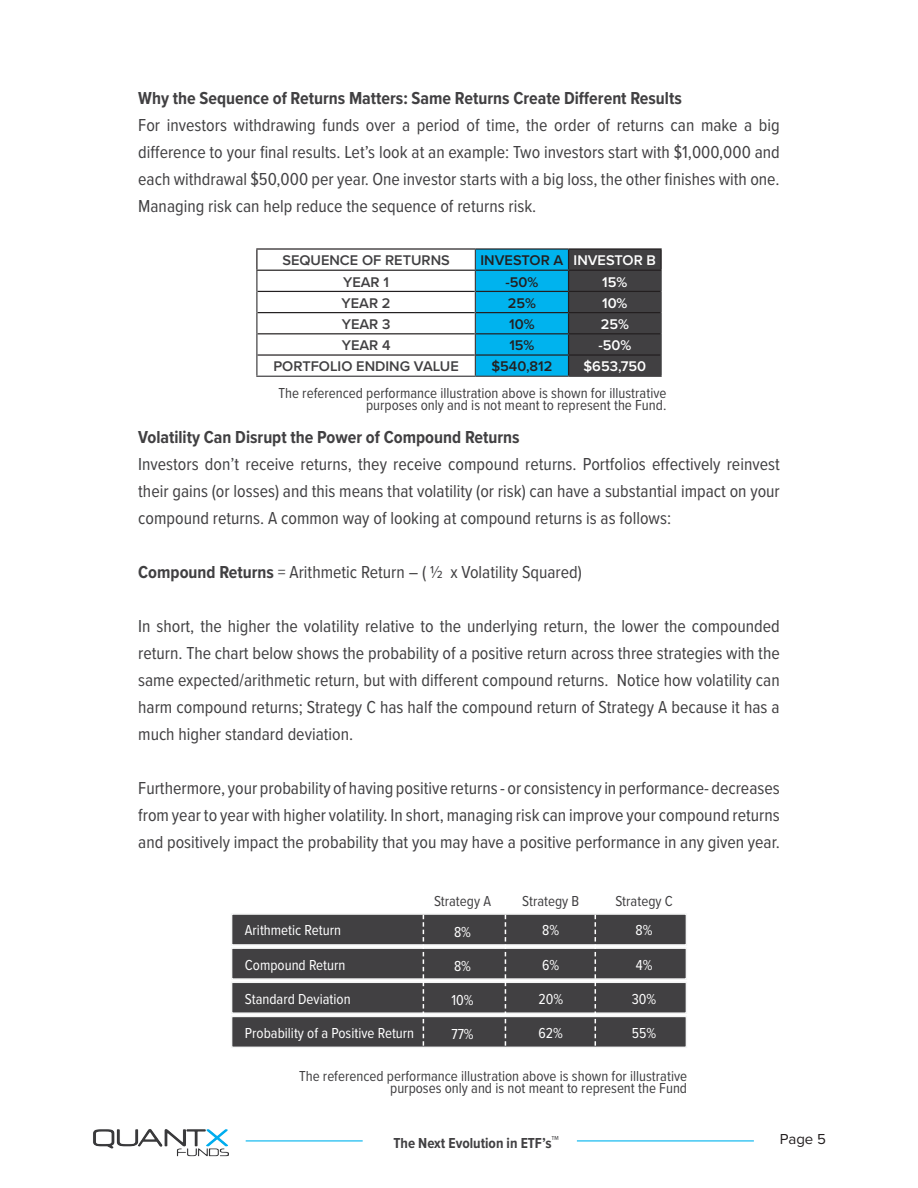
<style>
.page{position:relative;width:918px;height:1188px;background:#fff}
.page>*{position:absolute;margin:0;border:0;box-sizing:border-box;transform-origin:0 0}
.t1{font:18px/27px "Proxima Nova Cond";color:#414042;text-align:justify}
.t2{font:700 18px "Proxima Nova Cond";color:#414042}
.t3{font:15px/12px "Proxima Nova Cond";color:#414042;text-align:right}
.t4{font:15px "Proxima Nova Cond";color:#fff}
.t5{font:700 15px "Proxima Nova Cond";color:#414042}
.t6{font:15px "Proxima Nova";color:#231f20}
.t7{font:600 14.55px "Proxima Nova";color:#414042}
.t8{font:600 14.55px "Proxima Nova";color:#231f20}
.t9{font:600 14.55px "Proxima Nova";color:#fff}
.s1{font-weight:700}
.s2{font-size:18px}
</style>
<div class="page">
<img style="left:93px;top:1129px;width:135px;height:28px">
<hr style="left:246px;top:1140px;width:117px;height:1px;background:#00b3ee">
<hr style="left:577px;top:1140px;width:177px;height:1px;background:#00b3ee">
<hr style="left:257px;top:291px;width:218px;height:1px;background:#231f20">
<hr style="left:257px;top:312px;width:218px;height:1px;background:#231f20">
<hr style="left:257px;top:333px;width:218px;height:1px;background:#231f20">
<hr style="left:257px;top:354px;width:218px;height:2px;background:#231f20">
<hr style="left:256px;top:376px;width:219px;height:1px;background:#414042">
<hr style="left:475px;top:376px;width:94px;height:1px;background:#414042">
<hr style="left:569px;top:376px;width:93px;height:1px;background:#414042">
<hr style="left:256px;top:248px;width:219px;height:2px;background:#231f20">
<svg style="left:256px;top:250px;width:1px;height:126px"></svg>
<hr style="left:475px;top:248px;width:94px;height:2px;background:#231f20">
<hr style="left:569px;top:248px;width:93px;height:2px;background:#231f20">
<svg style="left:475px;top:249px;width:187px;height:127px;background:#217490"></svg>
<hr style="left:256px;top:270px;width:219px;height:1px;background:#231f20">
<hr style="left:475px;top:270px;width:94px;height:1px;background:#231f20">
<hr style="left:569px;top:270px;width:93px;height:1px;background:#231f20">
<div style="left:231px;top:947px;width:456px;height:33px;background:#414042;border:2px solid #f4f5f5"></div>
<div style="left:231px;top:1016px;width:456px;height:32px;background:#414042;border:2px solid #f4f5f5"></div>
<div style="left:231px;top:913px;width:456px;height:33px;background:#414042;border:2px solid #f4f5f5"></div>
<div style="left:231px;top:982px;width:456px;height:32px;background:#414042;border:2px solid #f4f5f5"></div>
<svg style="left:423px;top:915px;width:1px;height:131px"></svg>
<svg style="left:595px;top:915px;width:1px;height:131px"></svg>
<svg style="left:505px;top:915px;width:1px;height:131px"></svg>
<p class="t2" style="left:138px;top:87px;width:545px">Why the Sequence of Returns Matters: Same Returns Create Different Results</p>
<p class="t1" style="left:138px;top:112px;width:643px">For investors withdrawing funds over a period of time, the order of returns can make a big difference to your final results. Let’s look at an example: Two investors start with $1,000,000 and each withdrawal $50,000 per year. One investor starts with a big loss, the other finishes with one.<br>Managing risk can help reduce the sequence of returns risk.</p>
<p class="t7" style="left:282px;top:252px;width:169px">SEQUENCE OF RETURNS</p>
<p class="t8" style="left:481px;top:252px;width:84px">INVESTOR A</p>
<p class="t9" style="left:574px;top:252px;width:84px">INVESTOR B</p>
<p class="t7" style="left:343px;top:273px;width:47px">YEAR 1</p>
<p class="t8" style="left:505px;top:273px;width:34px">-50%</p>
<p class="t9" style="left:602px;top:273px;width:27px">15%</p>
<p class="t7" style="left:342px;top:294px;width:51px">YEAR 2</p>
<p class="t8" style="left:508px;top:294px;width:30px">25%</p>
<p class="t9" style="left:602px;top:294px;width:27px">10%</p>
<p class="t7" style="left:342px;top:315px;width:50px">YEAR 3</p>
<p class="t8" style="left:509px;top:315px;width:27px">10%</p>
<p class="t9" style="left:601px;top:315px;width:30px">25%</p>
<p class="t7" style="left:342px;top:337px;width:50px">YEAR 4</p>
<p class="t8" style="left:509px;top:337px;width:27px">15%</p>
<p class="t9" style="left:598px;top:337px;width:34px">-50%</p>
<p class="t7" style="left:273px;top:358px;width:187px">PORTFOLIO ENDING VALUE</p>
<p class="t8" style="left:491px;top:358px;width:63px">$540,812</p>
<p class="t9" style="left:584px;top:358px;width:64px">$653,750</p>
<p class="t3" style="left:278px;top:387px;width:390px">The referenced performance illustration above is shown for illustrative purposes only and is not meant to represent the Fund.</p>
<p class="t2" style="left:138px;top:426px;width:383px">Volatility Can Disrupt the Power of Compound Returns</p>
<p class="t1" style="left:138px;top:450px;width:643px">Investors don’t receive returns, they receive compound returns. Portfolios effectively reinvest their gains (or losses) and this means that volatility (or risk) can have a substantial impact on your compound returns. A common way of looking at compound returns is as follows:</p>
<p class="t1" style="left:138px;top:558px;width:445px"><span class="s1">Compound Returns</span> = Arithmetic Return – ( ½ x Volatility Squared)</p>
<p class="t1" style="left:138px;top:612px;width:643px">In short, the higher the volatility relative to the underlying return, the lower the compounded return. The chart below shows the probability of a positive return across three strategies with the same expected/arithmetic return, but with different compound returns. Notice how volatility can harm compound returns; Strategy C has half the compound return of Strategy A because it has a much higher standard deviation.</p>
<p class="t1" style="left:138px;top:774px;width:643px">Furthermore, your probability of having positive returns - or consistency in performance- decreases from year to year with higher volatility. In short, managing risk can improve your compound returns and positively impact the probability that you may have a positive performance in any given year.</p>
<p class="t4" style="left:245px;top:921px;width:98px">Arithmetic Return</p>
<p class="t4" style="left:245px;top:956px;width:102px">Compound Return</p>
<p class="t4" style="left:245px;top:990px;width:107px">Standard Deviation</p>
<p class="t4" style="left:245px;top:1024px;width:171px">Probability of a Positive Return</p>
<p class="t3" style="left:434px;top:896px;width:59px">Strategy A</p>
<p class="t3" style="left:522px;top:896px;width:59px">Strategy B</p>
<p class="t3" style="left:615px;top:896px;width:59px">Strategy C</p>
<p class="t4" style="left:454px;top:923px;width:19px">8%</p>
<p class="t4" style="left:542px;top:921px;width:19px">8%</p>
<p class="t4" style="left:636px;top:921px;width:19px">8%</p>
<p class="t4" style="left:454px;top:957px;width:19px">8%</p>
<p class="t4" style="left:542px;top:956px;width:19px">6%</p>
<p class="t4" style="left:636px;top:956px;width:18px">4%</p>
<p class="t4" style="left:451px;top:991px;width:24px">10%</p>
<p class="t4" style="left:538px;top:990px;width:26px">20%</p>
<p class="t4" style="left:632px;top:990px;width:26px">30%</p>
<p class="t4" style="left:451px;top:1025px;width:24px">77%</p>
<p class="t4" style="left:539px;top:1024px;width:26px">62%</p>
<p class="t4" style="left:632px;top:1024px;width:26px">55%</p>
<p class="t3" style="left:299px;top:1070px;width:390px">The referenced performance illustration above is shown for illustrative purposes only and is not meant to represent the Fund</p>
<p class="t5" style="left:393px;top:1134px;width:167px">The Next Evolution in ETF’s<span class="s2">™</span></p>
<p class="t6" style="left:780px;top:1130px;width:48px">Page 5</p>
</div>
